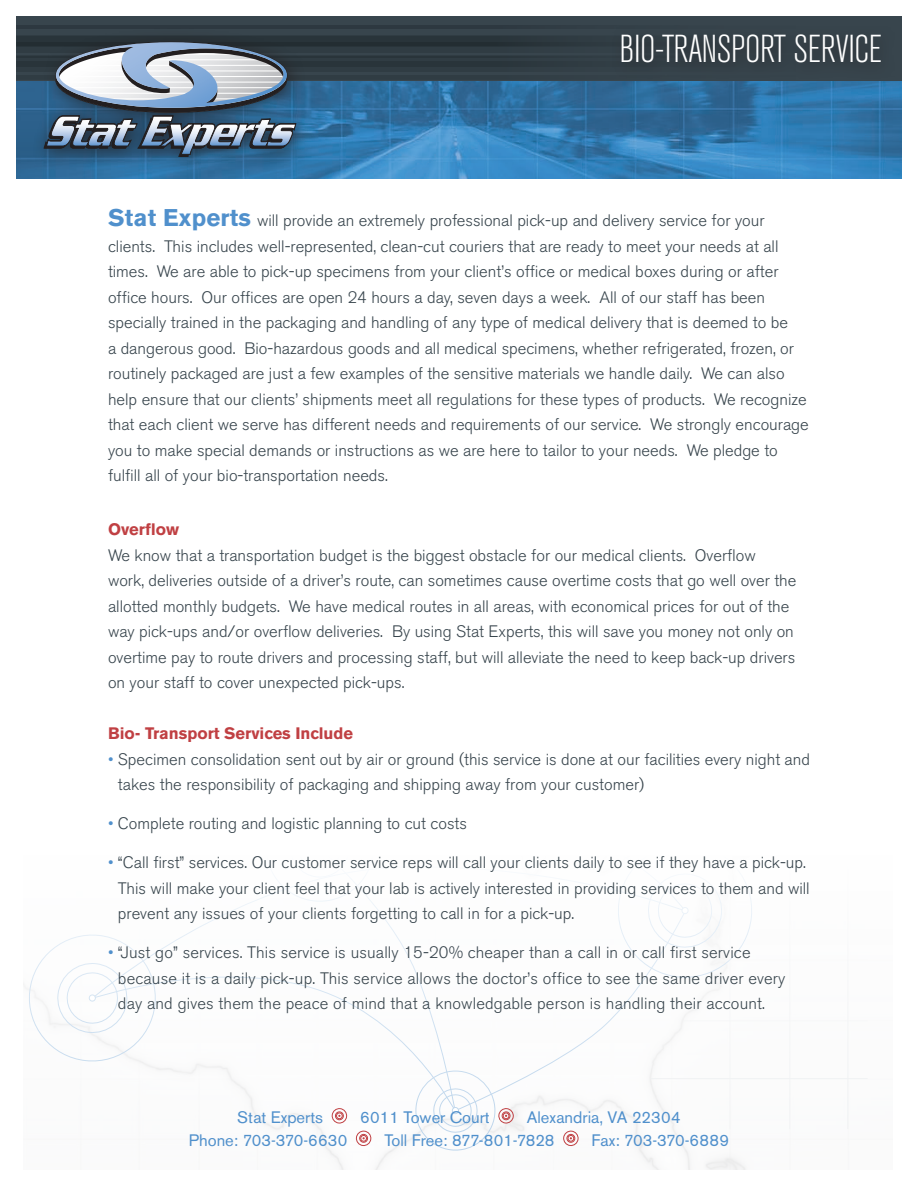
<style>
.page{position:relative;width:918px;height:1188px;background:#fff}
.page>*{position:absolute;margin:0;border:0;box-sizing:border-box;transform-origin:0 0}
.t1{font:300 condensed 38.55px "Akzidenz Grotesk BE";letter-spacing:-.01em;color:#fff}
.t2{font:300 16.5px/25.5px "Akzidenz Grotesk BE";color:#38454d}
.t3{font:16.5px "Akzidenz Grotesk BE";color:#5090cc}
.t4{font:700 16.5px "Akzidenz Grotesk BE";color:#c04043}
.s1{font-weight:700;font-size:24px;color:#5090cc}
</style>
<div class="page">
<div style="left:332px;top:1108px;width:15px;height:16px;border:1px solid #c04043;border-radius:7px"></div>
<div style="left:335px;top:1112px;width:9px;height:8px;border:1px solid #c04043;border-radius:50%"></div>
<div style="left:336px;top:1113px;width:7px;height:6px;border:1px solid #c04043;border-radius:50%"></div>
<div style="left:498px;top:1108px;width:16px;height:16px;border:1px solid #c04043;border-radius:7px"></div>
<div style="left:502px;top:1112px;width:8px;height:8px;border:1px solid #c04043;border-radius:50%"></div>
<svg style="left:503px;top:1113px;width:6px;height:6px"></svg>
<div style="left:356px;top:1131px;width:15px;height:15px;border:1px solid #c04043;border-radius:7px"></div>
<div style="left:359px;top:1134px;width:9px;height:9px;border:1px solid #c04043;border-radius:50%"></div>
<div style="left:360px;top:1135px;width:7px;height:6px;border:1px solid #c04043;border-radius:50%"></div>
<div style="left:563px;top:1131px;width:16px;height:15px;border:1px solid #c04043;border-radius:7px"></div>
<div style="left:567px;top:1134px;width:8px;height:9px;border:1px solid #c04043;border-radius:50%"></div>
<svg style="left:568px;top:1135px;width:6px;height:6px"></svg>
<img style="left:16px;top:81px;width:886px;height:97px">
<div style="left:16px;top:16px;width:886px;height:65px;background:#38454d"></div>
<div style="left:16px;top:57px;width:793px;height:10px;background:#303c43"></div>
<div style="left:16px;top:62px;width:793px;height:10px;background:#303c43"></div>
<div style="left:16px;top:75px;width:793px;height:5px;background:#303c43"></div>
<div style="left:16px;top:42px;width:793px;height:10px;background:#303c43"></div>
<hr style="left:16px;top:25px;width:793px;height:4px;background:#2d3840">
<div style="left:16px;top:35px;width:793px;height:11px;background:#29343a"></div>
<div style="left:610px;top:23px;width:308px;height:80px;background:#231f20;opacity:.75"></div>
<div style="left:29px;top:27px;width:326px;height:183px;background:#231f20;opacity:.75"></div>
<svg style="left:43px;top:42px;width:270px;height:115px"></svg>
<svg style="left:26px;top:934px;width:133px;height:130px"></svg>
<h1 class="t1" style="left:619px;top:28px;width:264px">BIO-TRANSPORT SERVICE</h1>
<p class="t2" style="left:108px;top:208px;width:702px"><span class="s1">Stat Experts</span> will provide an extremely professional pick-up and delivery service for your clients. This includes well-represented, clean-cut couriers that are ready to meet your needs at all times. We are able to pick-up specimens from your client’s office or medical boxes during or after office hours. Our offices are open 24 hours a day, seven days a week. All of our staff has been specially trained in the packaging and handling of any type of medical delivery that is deemed to be<br>a dangerous good. Bio-hazardous goods and all medical specimens, whether refrigerated, frozen, or routinely packaged are just a few examples of the sensitive materials we handle daily. We can also help ensure that our clients’ shipments meet all regulations for these types of products. We recognize that each client we serve has different needs and requirements of our service. We strongly encourage you to make special demands or instructions as we are here to tailor to your needs. We pledge to fulfill all of your bio-transportation needs.</p>
<p class="t4" style="left:108px;top:520px;width:73px">Overflow</p>
<p class="t2" style="left:108px;top:543px;width:690px">We know that a transportation budget is the biggest obstacle for our medical clients. Overflow<br>work, deliveries outside of a driver’s route, can sometimes cause overtime costs that go well over the allotted monthly budgets. We have medical routes in all areas, with economical prices for out of the way pick-ups and/or overflow deliveries. By using Stat Experts, this will save you money not only on overtime pay to route drivers and processing staff, but will alleviate the need to keep back-up drivers on your staff to cover unexpected pick-ups.</p>
<p class="t4" style="left:108px;top:724px;width:247px">Bio- Transport Services Include</p>
<p class="t2" style="left:118px;top:747px;width:694px">Specimen consolidation sent out by air or ground (this service is done at our facilities every night and takes the responsibility of packaging and shipping away from your customer)</p>
<p class="t2" style="left:118px;top:811px;width:350px">Complete routing and logistic planning to cut costs</p>
<p class="t2" style="left:118px;top:850px;width:693px">“Call first” services. Our customer service reps will call your clients daily to see if they have a pick-up.<br>This will make your client feel that your lab is actively interested in providing services to them and will prevent any issues of your clients forgetting to call in for a pick-up.</p>
<p class="t2" style="left:118px;top:940px;width:669px">“Just go” services. This service is usually 15-20% cheaper than a call in or call first service because it is a daily pick-up. This service allows the doctor’s office to see the same driver every day and gives them the peace of mind that a knowledgable person is handling their account.</p>
<p class="t3" style="left:237px;top:1108px;width:87px">Stat Experts</p>
<p class="t3" style="left:360px;top:1108px;width:131px">6011 Tower Court</p>
<p class="t3" style="left:527px;top:1108px;width:155px">Alexandria, VA 22304</p>
<p class="t3" style="left:189px;top:1130px;width:160px">Phone: 703-370-6630</p>
<p class="t3" style="left:384px;top:1130px;width:172px">Toll Free: 877-801-7828</p>
<p class="t3" style="left:592px;top:1130px;width:139px">Fax: 703-370-6889</p>
</div>
